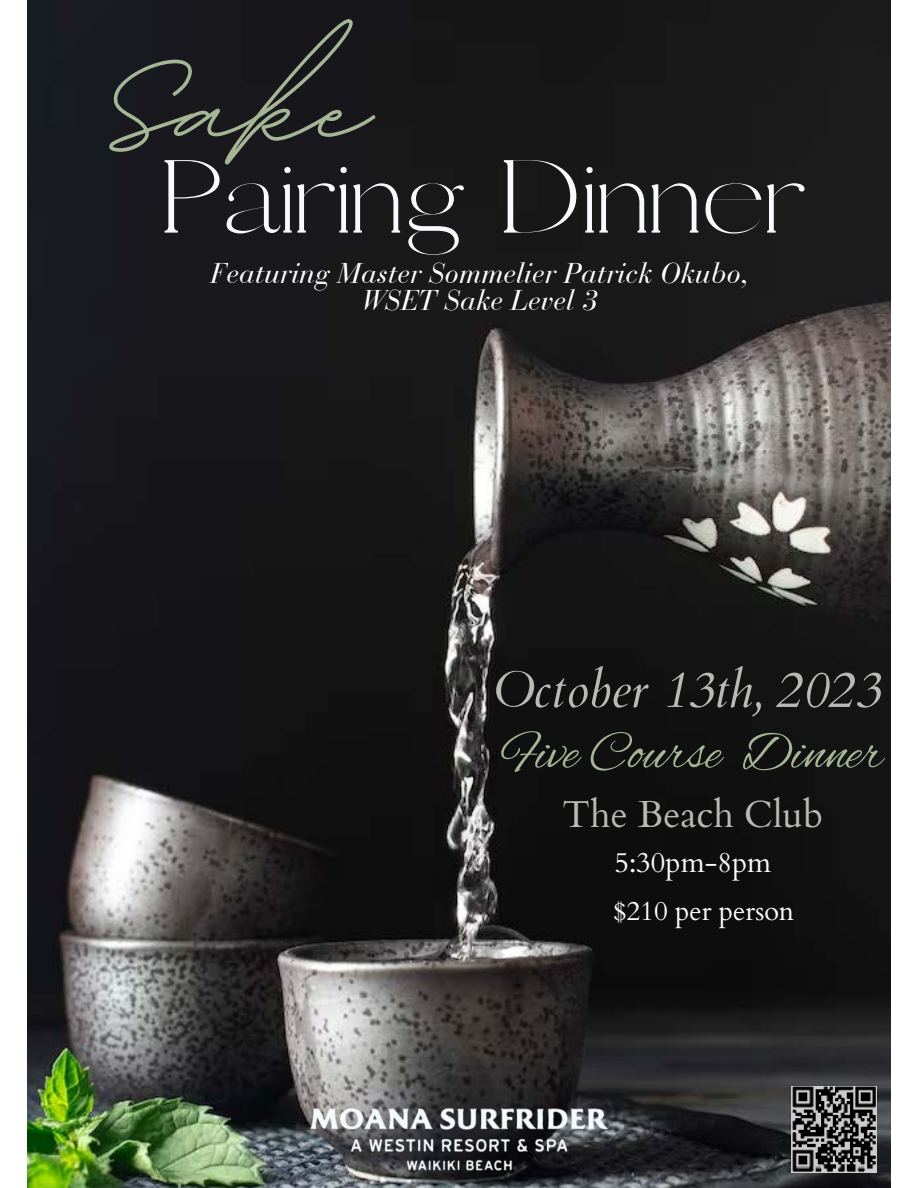
<style>
.page{position:relative;width:918px;height:1188px;background:#fff}
.page>*{position:absolute;margin:0;border:0;box-sizing:border-box;transform-origin:0 0}
.t1{font:700 228.75px "BD Script";color:#a4b696}
.t2{font:300 99px "Pierson";color:#f9fafd}
.t3{font:54px "Alex Brush";color:#a4b696}
.t4{font:italic 51px "Cardo";color:#b9b9b5}
.t5{font:37.5px "Cardo";color:#b9b9b5}
.t6{font:italic 28.5px/27px "Bauer Bodoni Pro";color:#fff;text-align:center}
.t7{font:28.5px "Cardo";color:#f9fafd}
.t8{font:27px "Cardo";color:#fff}
</style>
<div class="page">
<img style="left:27px;top:0;width:864px;height:1188px">
<img style="left:311px;top:1102px;width:297px;height:70px">
<img style="left:792px;top:1087px;width:84px;height:85px">
<p class="t1" style="left:103px;top:-77px;width:267px">Sake</p>
<p class="t2" style="left:156px;top:130px;width:650px">Pairing Dinner</p>
<p class="t6" style="left:211px;top:260px;width:540px">Featuring Master Sommelier Patrick Okubo,<br>WSET Sake Level 3</p>
<p class="t4" style="left:493px;top:660px;width:389px">October 13th, 2023</p>
<p class="t3" style="left:502px;top:719px;width:382px">Five Course Dinner</p>
<p class="t5" style="left:563px;top:784px;width:262px">The Beach Club</p>
<p class="t7" style="left:615px;top:839px;width:158px">5:30pm-8pm</p>
<p class="t8" style="left:613px;top:889px;width:183px">$210 per person</p>
</div>
